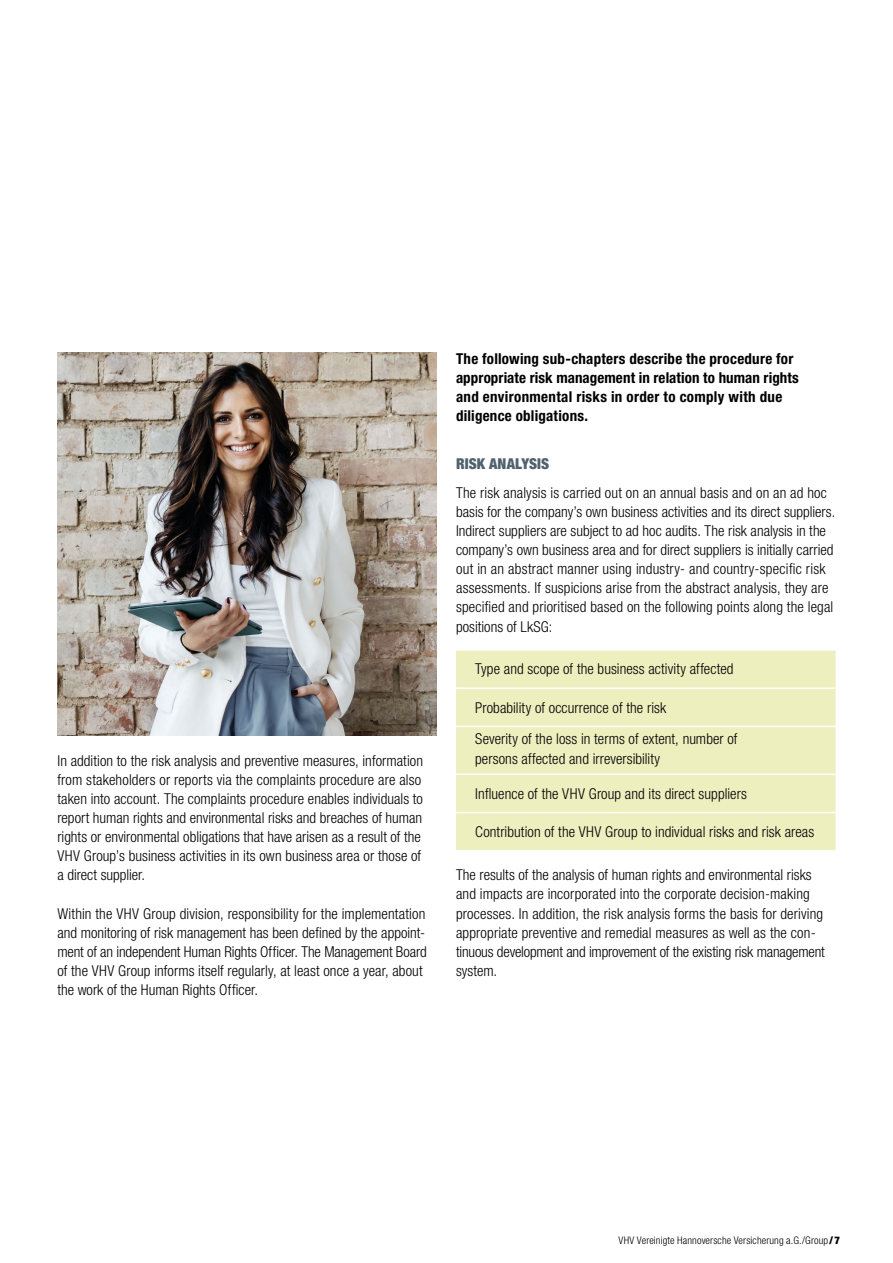
<style>
.page{position:relative;width:893px;height:1263px;background:#fff}
.page>*{position:absolute;margin:0;border:0;box-sizing:border-box;transform-origin:0 0}
.t1{font:300 condensed 15px/19.2px "Helvetica Neue LT Std";letter-spacing:.005em;color:#000}
.t2{font:700 condensed 15px/19.2px "Helvetica Neue LT Std";letter-spacing:.015em;color:#000}
.VHV_NB_Megentext_Subhead_Black_10pt{font:900 condensed 15px "Helvetica Neue LT Std";letter-spacing:.005em;color:#51626f}
.t3{font:300 condensed 10.5px "Helvetica Neue LT Std";letter-spacing:.01em;color:#000}
.s1{font-weight:900}
</style>
<div class="page">
<div style="left:456px;top:651px;width:380px;height:199px;background:#edefbf"></div>
<hr style="left:456px;top:687px;width:380px;height:2px;background:#fff">
<hr style="left:456px;top:726px;width:380px;height:1px;background:#fff">
<hr style="left:456px;top:773px;width:380px;height:2px;background:#fff">
<hr style="left:456px;top:812px;width:380px;height:1px;background:#fff">
<img style="left:57px;top:353px;width:380px;height:383px">
<p class="t1" style="left:57px;top:750px;width:367px">In addition to the risk analysis and preventive measures, information from stakeholders or reports via the complaints procedure are also taken into account. The complaints procedure enables individuals to report human rights and environmental risks and breaches of human rights or environmental obligations that have arisen as a result of the VHV Group’s business activities in its own business area or those of a direct supplier.</p>
<p class="t1" style="left:57px;top:903px;width:371px">Within the VHV Group division, responsibility for the implementation and monitoring of risk management has been defined by the appoint&shy;ment of an independent Human Rights Officer. The Management Board of the VHV Group informs itself regularly, at least once a year, about the work of the Human Rights Officer.</p>
<p class="t2" style="left:456px;top:348px;width:344px">The following sub-chapters describe the procedure for appropriate risk management in relation to human rights and environmental risks in order to comply with due diligence obligations.</p>
<p class="VHV_NB_Megentext_Subhead_Black_10pt" style="left:456px;top:454px;width:95px">RISK ANALYSIS</p>
<p class="t1" style="left:456px;top:482px;width:381px">The risk analysis is carried out on an annual basis and on an ad hoc basis for the company’s own business activities and its direct suppliers.<br>Indirect suppliers are subject to ad hoc audits. The risk analysis in the company’s own business area and for direct suppliers is initially carried out in an abstract manner using industry- and country-specific risk assessments. If suspicions arise from the abstract analysis, they are specified and prioritised based on the following points along the legal positions of LkSG:</p>
<p class="t1" style="left:475px;top:659px;width:260px">Type and scope of the business activity affected</p>
<p class="t1" style="left:475px;top:698px;width:192px">Probability of occurrence of the risk</p>
<p class="t1" style="left:475px;top:729px;width:264px">Severity of the loss in terms of extent, number of persons affected and irreversibility</p>
<p class="t1" style="left:475px;top:784px;width:273px">Influence of the VHV Group and its direct suppliers</p>
<p class="t1" style="left:475px;top:822px;width:341px">Contribution of the VHV Group to individual risks and risk areas</p>
<p class="t1" style="left:456px;top:865px;width:370px">The results of the analysis of human rights and environmental risks and impacts are incorporated into the corporate decision-making processes. In addition, the risk analysis forms the basis for deriving appropriate preventive and remedial measures as well as the con&shy;tinuous development and improvement of the existing risk management system.</p>
<p class="t3" style="left:618px;top:1234px;width:223px">VHV Vereinigte Hannoversche Versicherung a.G./Group <span class="s1">/7</span></p>
</div>
